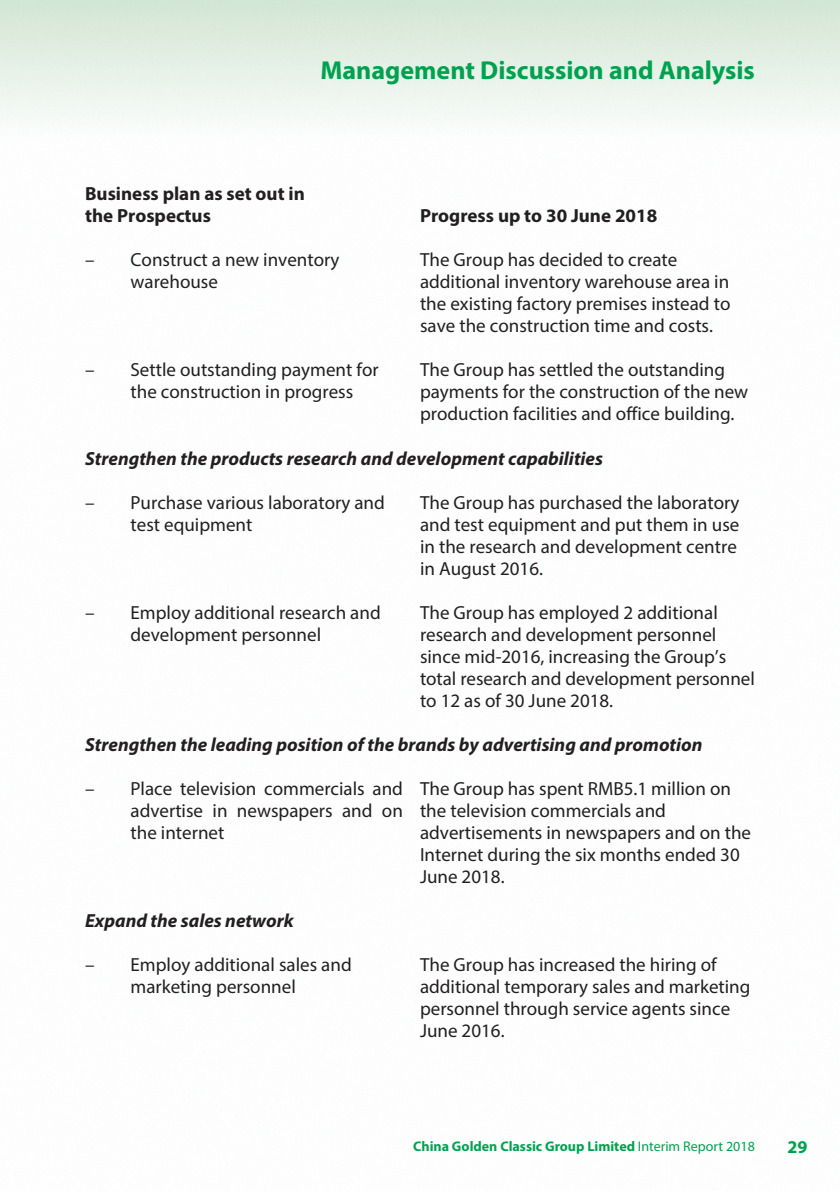
<style>
.page{position:relative;width:840px;height:1191px;background:#fff}
.page>*{position:absolute;margin:0;border:0;box-sizing:border-box;transform-origin:0 0}
.t1{font:700 26px "Myriad Pro";color:#00a24f}
.t2{font:19px/22px "Myriad Pro";color:#231f20}
.t3{font:italic 700 19px "Myriad Pro";color:#231f20}
.t4{font:700 19px/22px "Myriad Pro";color:#231f20}
.t5{font:700 18px "Myriad Pro";color:#00a24f}
.t6{font:700 14px "Myriad Pro";color:#00a24f}
.s1{font-weight:400}
</style>
<div class="page">
<h1 class="t1" style="left:320px;top:53px;width:435px">Management Discussion and Analysis</h1>
<p class="t4" style="left:85px;top:182px;width:221px">Business plan as set out in the Prospectus</p>
<p class="t4" style="left:420px;top:204px;width:238px">Progress up to 30 June 2018</p>
<p class="t2" style="left:130px;top:249px;width:210px;text-indent:-45px">– Construct a new inventory warehouse</p>
<p class="t2" style="left:420px;top:249px;width:312px">The Group has decided to create additional inventory warehouse area in the existing factory premises instead to save the construction time and costs.</p>
<p class="t2" style="left:130px;top:359px;width:249px;text-indent:-45px">– Settle outstanding payment for the construction in progress</p>
<p class="t2" style="left:420px;top:359px;width:329px">The Group has settled the outstanding payments for the construction of the new production facilities and office building.</p>
<p class="t3" style="left:85px;top:446px;width:519px">Strengthen the products research and development capabilities</p>
<p class="t2" style="left:130px;top:491px;width:256px;text-indent:-45px">– Purchase various laboratory and test equipment</p>
<p class="t2" style="left:420px;top:491px;width:321px">The Group has purchased the laboratory and test equipment and put them in use in the research and development centre in August 2016.</p>
<p class="t2" style="left:130px;top:601px;width:251px;text-indent:-45px">– Employ additional research and development personnel</p>
<p class="t2" style="left:420px;top:601px;width:336px">The Group has employed 2 additional research and development personnel since mid-2016, increasing the Group’s total research and development personnel to 12 as of 30 June 2018.</p>
<p class="t3" style="left:85px;top:732px;width:618px">Strengthen the leading position of the brands by advertising and promotion</p>
<p class="t2" style="left:130px;top:777px;width:274px;text-align:justify;text-indent:-45px">– Place television commercials and advertise in newspapers and on the internet</p>
<p class="t2" style="left:420px;top:777px;width:332px">The Group has spent RMB5.1 million on the television commercials and advertisements in newspapers and on the<br>Internet during the six months ended 30<br>June 2018.</p>
<p class="t3" style="left:85px;top:908px;width:210px">Expand the sales network</p>
<p class="t2" style="left:85px;top:953px;width:268px;text-align:center">– Employ additional sales and marketing personnel</p>
<p class="t2" style="left:420px;top:953px;width:332px">The Group has increased the hiring of additional temporary sales and marketing personnel through service agents since<br>June 2016.</p>
<p class="t6" style="left:413px;top:1137px;width:343px">China Golden Classic Group Limited <span class="s1">Interim Report 2018</span></p>
<p class="t5" style="left:787px;top:1135px;width:21px">29</p>
</div>
